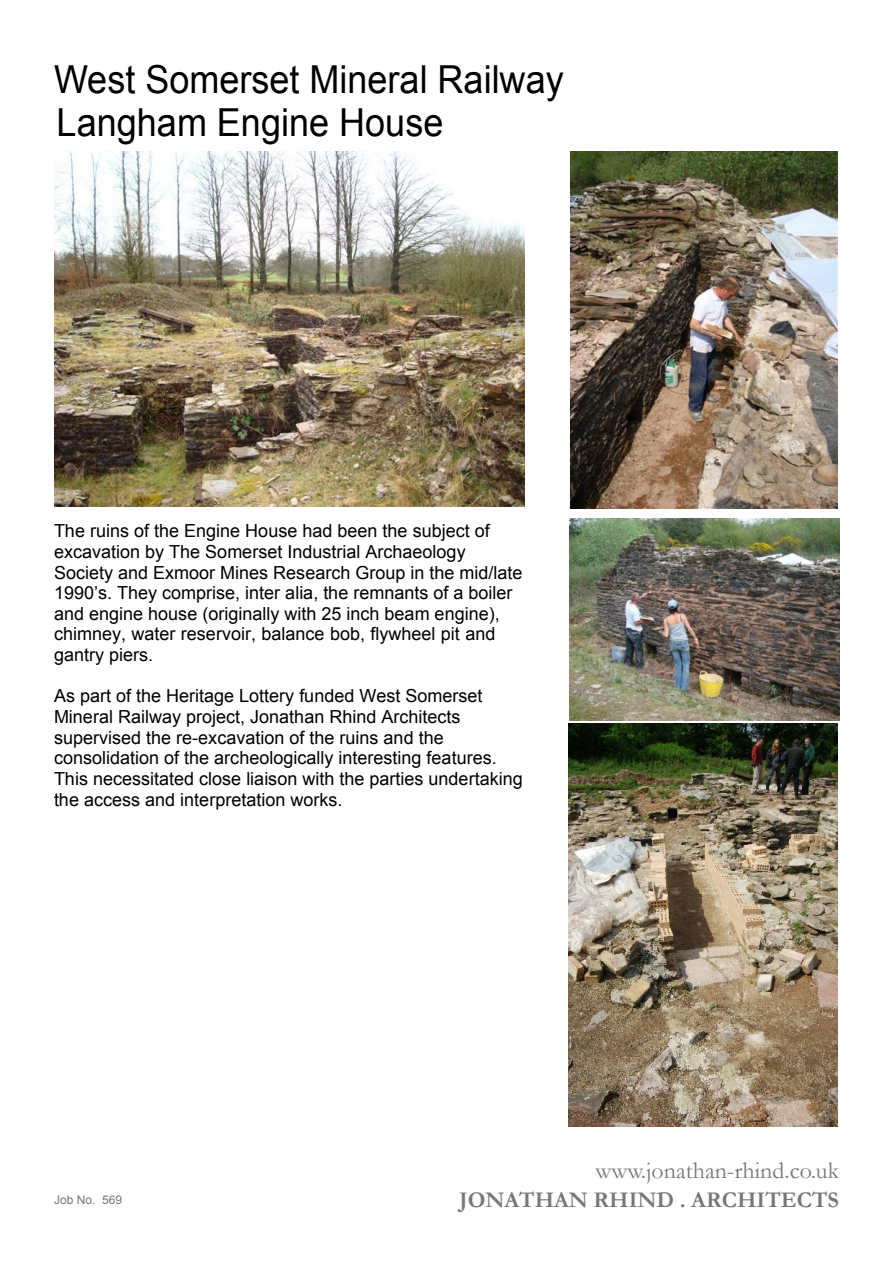
<style>
.page{position:relative;width:893px;height:1263px;background:#fff}
.page>*{position:absolute;margin:0;border:0;box-sizing:border-box;transform-origin:0 0}
.t1{font:38.55px/43px "Arial";color:#000;scale:.93 1}
.t2{font:24px "Garamond";color:#777}
.t3{font:700 22.5px "Garamond";color:#777}
.t4{font:18px/20.7px "Arial";color:#000}
.t5{font:12px "Arial";color:#777}
</style>
<div class="page">
<img style="left:54px;top:151px;width:470px;height:355px">
<img style="left:569px;top:518px;width:270px;height:203px">
<img style="left:570px;top:151px;width:268px;height:357px">
<img style="left:568px;top:723px;width:270px;height:403px">
<h1 class="t1" style="left:54px;top:61px;width:550px">West Somerset Mineral Railway<br>Langham Engine House</h1>
<p class="t4" style="left:54px;top:522px;width:470px">The ruins of the Engine House had been the subject of excavation by The Somerset Industrial Archaeology Society and Exmoor Mines Research Group in the mid/late 1990’s. They comprise, inter alia, the remnants of a boiler and engine house (originally with 25 inch beam engine), chimney, water reservoir, balance bob, flywheel pit and gantry piers.</p>
<p class="t4" style="left:54px;top:687px;width:470px">As part of the Heritage Lottery funded West Somerset Mineral Railway project, Jonathan Rhind Architects supervised the re-excavation of the ruins and the consolidation of the archeologically interesting features.<br>This necessitated close liaison with the parties undertaking the access and interpretation works.</p>
<h2 class="t2" style="left:596px;top:1162px;width:245px">www.jonathan-rhind.co.uk</h2>
<p class="t5" style="left:54px;top:1195px;width:70px">Job No. 569</p>
<p class="t3" style="left:459px;top:1192px;width:381px">JONATHAN RHIND . ARCHITECTS</p>
</div>
